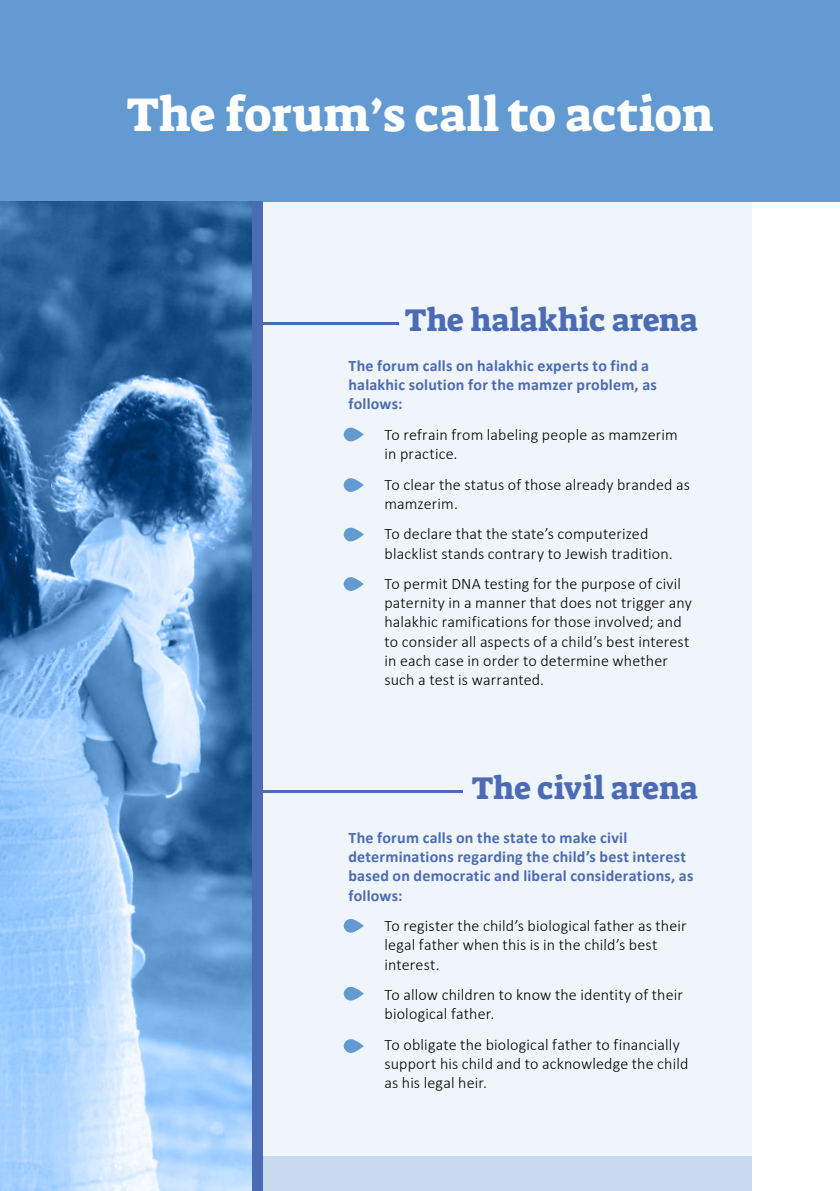
<style>
.page{position:relative;width:840px;height:1191px;background:#fff}
.page>*{position:absolute;margin:0;border:0;box-sizing:border-box;transform-origin:0 0}
.t1{font:48px "Suez One";color:#fff}
.t2{font:32px "Suez One";color:#4b6cb4}
.t3{font:300 16px/19.2px "Calibri";letter-spacing:.01em;color:#000}
.t4{font:700 16px/19.2px "Calibri";letter-spacing:.015em;color:#4b6cb4}
</style>
<div class="page">
<div style="left:0;top:0;width:751px;height:1191px;background:#eff5fa"></div>
<div style="left:0;top:0;width:839px;height:201px;background:#639ad2"></div>
<hr style="left:257px;top:322px;width:141px;height:3px;background:#4b6cb4">
<hr style="left:257px;top:790px;width:205px;height:3px;background:#4b6cb4">
<div style="left:257px;top:1156px;width:494px;height:35px;background:#c8dbee"></div>
<div style="left:250px;top:201px;width:13px;height:990px;background:#4b6cb4"></div>
<svg style="left:0;top:201px;width:251px;height:990px"></svg>
<svg style="left:343px;top:577px;width:20px;height:14px"></svg>
<svg style="left:343px;top:1039px;width:20px;height:14px"></svg>
<svg style="left:343px;top:527px;width:20px;height:14px"></svg>
<svg style="left:343px;top:986px;width:20px;height:14px"></svg>
<svg style="left:343px;top:478px;width:20px;height:14px"></svg>
<svg style="left:343px;top:919px;width:20px;height:14px"></svg>
<svg style="left:343px;top:427px;width:20px;height:14px"></svg>
<h1 class="t1" style="left:126px;top:84px;width:588px">The forum s’ call to action</h1>
<h2 class="t2" style="left:404px;top:299px;width:295px">The halakhic arena</h2>
<p class="t4" style="left:348px;top:356px;width:310px">The forum calls on halakhic experts to find a halakhic solution for the mamzer problem, as follows:</p>
<p class="t3" style="left:384px;top:425px;width:295px">To refrain from labeling people as mamzerim in practice.</p>
<p class="t3" style="left:384px;top:474px;width:307px">To clear the status of those already branded as mamzerim.</p>
<p class="t3" style="left:384px;top:524px;width:289px">To declare that the state s’ computerized blacklist stands contrary to Jewish tradition.</p>
<p class="t3" style="left:384px;top:574px;width:309px">To permit DNA testing for the purpose of civil paternity in a manner that does not trigger any halakhic ramifications for those involved; and to consider all aspects of a child s’ best interest in each case in order to determine whether such a test is warranted.</p>
<h2 class="t2" style="left:471px;top:767px;width:228px">The civil arena</h2>
<p class="t4" style="left:348px;top:828px;width:346px">The forum calls on the state to make civil determinations regarding the child s’ best interest based on democratic and liberal considerations, as follows:</p>
<p class="t3" style="left:384px;top:916px;width:303px">To register the child s’ biological father as their legal father when this is in the child s’ best interest.</p>
<p class="t3" style="left:384px;top:985px;width:300px">To allow children to know the identity of their biological father.</p>
<p class="t3" style="left:384px;top:1035px;width:305px">To obligate the biological father to financially support his child and to acknowledge the child as his legal heir.</p>
</div>
